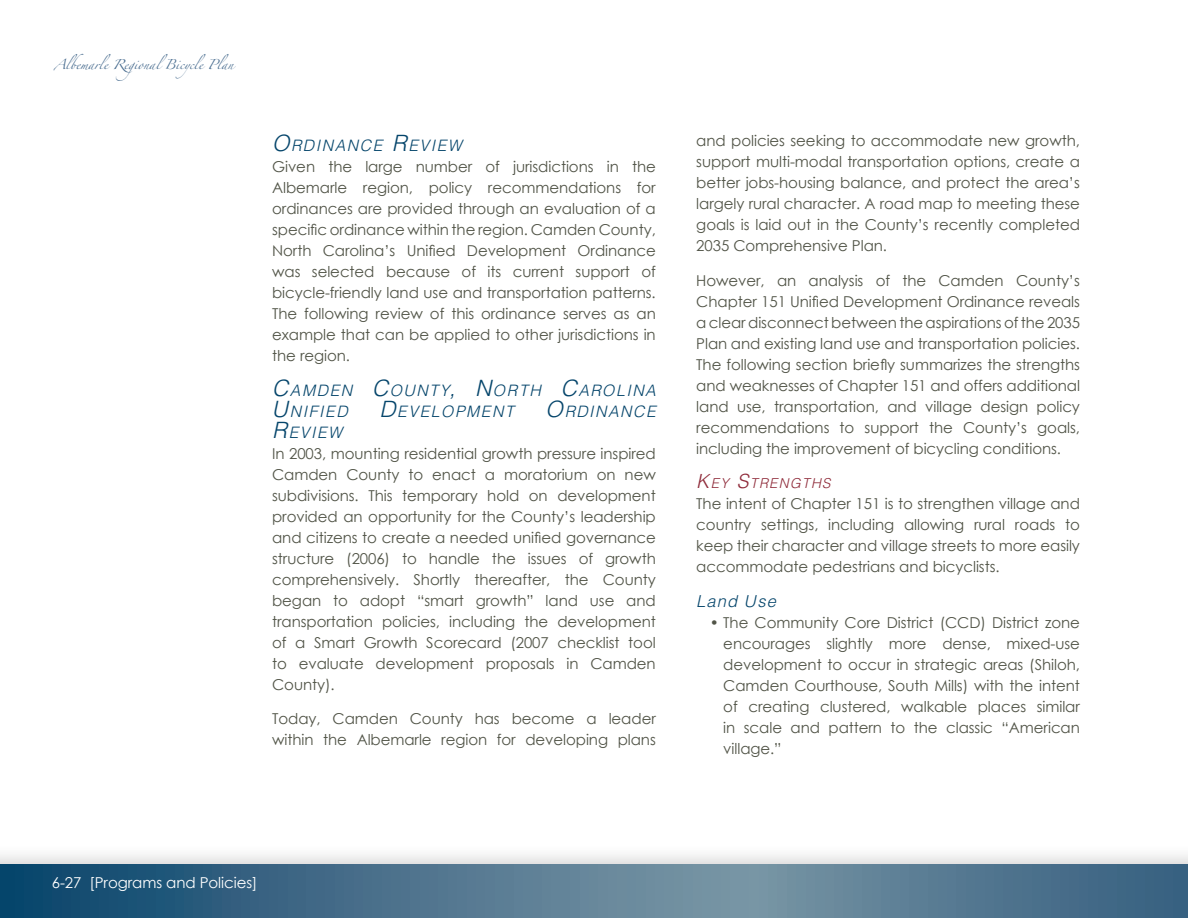
<style>
.page{position:relative;width:1188px;height:918px;background:#fff}
.page>*{position:absolute;margin:0;border:0;box-sizing:border-box;transform-origin:0 0}
.t1{font:italic 300 16.5px "Helvetica";letter-spacing:.07em;color:#05456b}
.t2{font:italic 300 15.75px/21px "Helvetica";letter-spacing:.1em;color:#05456b}
.t3{font:15px/21px "Century Gothic";letter-spacing:-.005em;color:#515447;text-align:justify}
.t4{font:15px "Century Gothic";letter-spacing:-.005em;color:#fff}
.t5{font:italic 300 13.65px "Helvetica";letter-spacing:.1em;color:#8f2b3a}
.t6{font:9px "Zapfino";letter-spacing:-.005em;color:#486c8f}
.s1{font-size:22.5px}
.s2{font-size:19.5px}
</style>
<div class="page">
<div style="left:0;top:843px;width:1188px;height:75px;background:#231f20;opacity:.17"></div>
<svg style="left:0;top:864px;width:1188px;height:54px;background:#4a728c"></svg>
<p class="t6" style="left:54px;top:61px;width:181px">Albemarle RegionalBicycle Plan</p>
<p class="t2" style="left:272px;top:135px;width:191px"><span class="s1">O</span>RDINANCE <span class="s1">R</span>EVIEW</p>
<p class="t3" style="left:272px;top:156px;width:385px">Given the large number of jurisdictions in the Albemarle region, policy recommendations for ordinances are provided through an evaluation of a specific ordinance within the region. Camden County, North Carolina’s Unified Development Ordinance was selected because of its current support of bicycle-friendly land use and transportation patterns.<br>The following review of this ordinance serves as an example that can be applied to other jurisdictions in the region.</p>
<p class="t2" style="left:272px;top:379px;width:385px"><span class="s1">C</span>AMDEN <span class="s1">C</span>OUNTY<span class="s1">, N</span>ORTH <span class="s1">C</span>AROLINA<br><span class="s1">U</span>NIFIED</p>
<p class="t2" style="left:380px;top:400px;width:136px"><span class="s1">D</span>EVELOPMENT</p>
<p class="t2" style="left:546px;top:400px;width:112px"><span class="s1">O</span>RDINANCE</p>
<p class="t2" style="left:272px;top:421px;width:72px"><span class="s1">R</span>EVIEW</p>
<p class="t3" style="left:272px;top:443px;width:385px">In 2003, mounting residential growth pressure inspired Camden County to enact a moratorium on new subdivisions. This temporary hold on development provided an opportunity for the County’s leadership and citizens to create a needed unified governance structure (2006) to handle the issues of growth comprehensively. Shortly thereafter, the County began to adopt “smart growth” land use and transportation policies, including the development of a Smart Growth Scorecard (2007 checklist tool to evaluate development proposals in Camden County).</p>
<p class="t3" style="left:272px;top:708px;width:385px">Today, Camden County has become a leader within the Albemarle region for developing plans</p>
<p class="t3" style="left:696px;top:130px;width:385px">and policies seeking to accommodate new growth, support multi-modal transportation options, create a better jobs-housing balance, and protect the area’s largely rural character. A road map to meeting these goals is laid out in the County’s recently completed 2035 Comprehensive Plan.</p>
<p class="t3" style="left:696px;top:270px;width:385px">However, an analysis of the Camden County’s Chapter 151 Unified Development Ordinance reveals a clear disconnect between the aspirations of the 2035<br>Plan and existing land use and transportation policies.<br>The following section briefly summarizes the strengths and weaknesses of Chapter 151 and offers additional land use, transportation, and village design policy recommendations to support the County’s goals, including the improvement of bicycling conditions.</p>
<p class="t5" style="left:696px;top:473px;width:136px"><span class="s2">K</span>EY <span class="s2">S</span>TRENGTHS</p>
<p class="t3" style="left:696px;top:493px;width:385px">The intent of Chapter 151 is to strengthen village and country settings, including allowing rural roads to keep their character and village streets to more easily accommodate pedestrians and bicyclists.</p>
<p class="t1" style="left:696px;top:588px;width:81px">Land Use</p>
<p class="t3" style="left:723px;top:612px;width:358px;text-indent:-14px">• The Community Core District (CCD) District zone encourages slightly more dense, mixed-use development to occur in strategic areas (Shiloh, Camden Courthouse, South Mills) with the intent of creating clustered, walkable places similar in scale and pattern to the classic “American village.”</p>
<p class="t4" style="left:52px;top:872px;width:207px">6-27 [Programs and Policies]</p>
</div>
